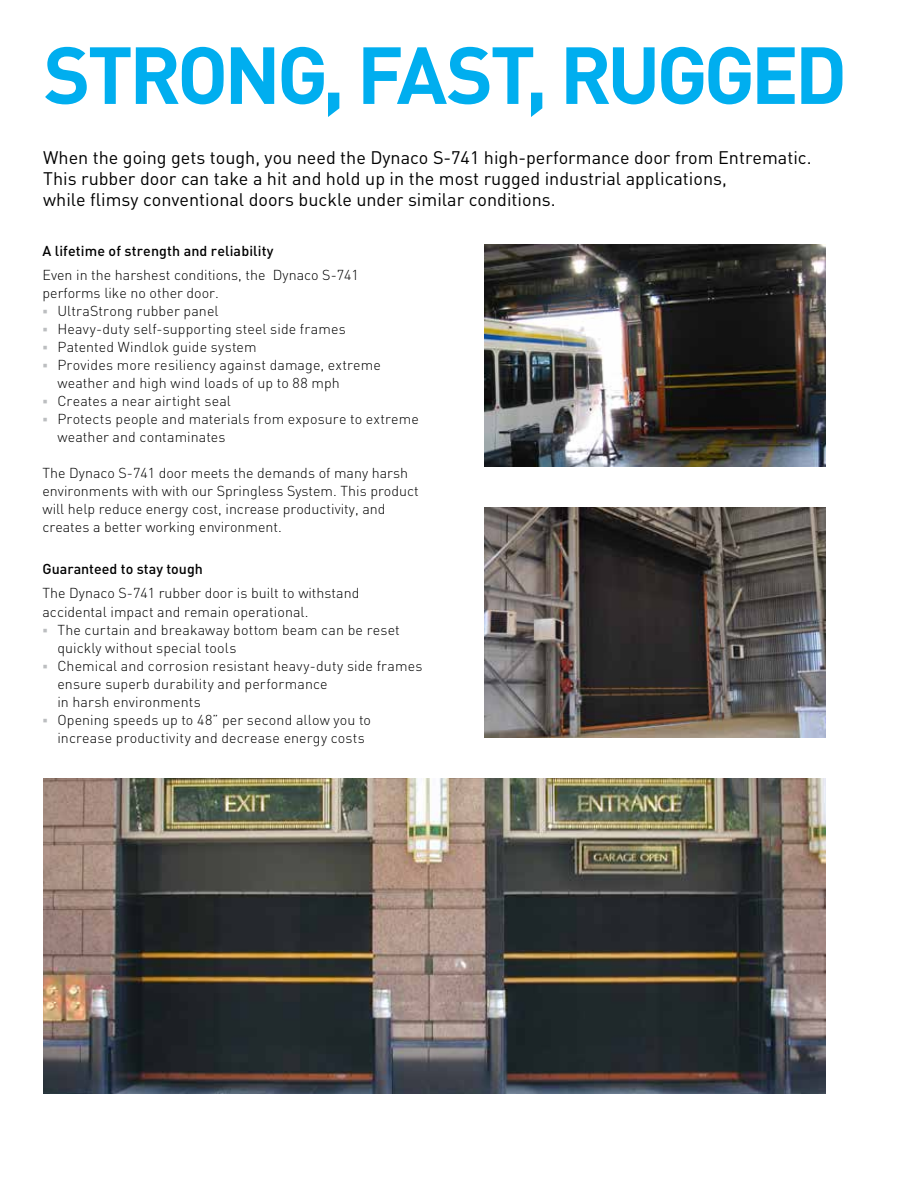
<style>
.page{position:relative;width:918px;height:1188px;background:#fff}
.page>*{position:absolute;margin:0;border:0;box-sizing:border-box;transform-origin:0 0}
.t1{font:700 79.5px "DIN Pro";letter-spacing:-.05em;color:#00aeef}
.t2{font:18px/21px "DIN Pro";color:#000}
.t3{font:300 14.25px/18px "DIN Pro";letter-spacing:.005em;color:#000}
.t4{font:500 14.25px "DIN Pro";letter-spacing:.01em;color:#000}
</style>
<div class="page">
<img style="left:484px;top:245px;width:342px;height:221px">
<img style="left:43px;top:779px;width:783px;height:315px">
<img style="left:484px;top:507px;width:342px;height:231px">
<h1 class="t1" style="left:44px;top:21px;width:805px">STRONG, FAST, RUGGED</h1>
<p class="t2" style="left:43px;top:146px;width:770px">When the going gets tough, you need the Dynaco S-741 high-performance door from Entrematic.<br>This rubber door can take a hit and hold up in the most rugged industrial applications,<br>while flimsy conventional doors buckle under similar conditions.</p>
<p class="t4" style="left:43px;top:241px;width:232px">A lifetime of strength and reliability</p>
<p class="t3" style="left:43px;top:265px;width:318px">Even in the harshest conditions, the Dynaco S-741</p>
<p class="t3" style="left:43px;top:284px;width:178px">performs like no other door.</p>
<p class="t3" style="left:57px;top:302px;width:163px">UltraStrong rubber panel</p>
<p class="t3" style="left:57px;top:320px;width:290px">Heavy-duty self-supporting steel side frames</p>
<p class="t3" style="left:57px;top:338px;width:201px">Patented Windlok guide system</p>
<p class="t3" style="left:57px;top:356px;width:325px">Provides more resiliency against damage, extreme</p>
<p class="t3" style="left:57px;top:374px;width:284px">weather and high wind loads of up to 88 mph</p>
<p class="t3" style="left:57px;top:392px;width:175px">Creates a near airtight seal</p>
<p class="t3" style="left:57px;top:410px;width:363px">Protects people and materials from exposure to extreme</p>
<p class="t3" style="left:57px;top:428px;width:170px">weather and contaminates</p>
<p class="t3" style="left:43px;top:463px;width:378px">The Dynaco S-741 door meets the demands of many harsh environments with with our Springless System. This product will help reduce energy cost, increase productivity, and creates a better working environment.</p>
<p class="t4" style="left:43px;top:560px;width:162px">Guaranteed to stay tough</p>
<p class="t3" style="left:43px;top:583px;width:318px;line-height:18.8px">The Dynaco S-741 rubber door is built to withstand accidental impact and remain operational.</p>
<p class="t3" style="left:57px;top:620px;width:367px">The curtain and breakaway bottom beam can be reset quickly without special tools<br>Chemical and corrosion resistant heavy-duty side frames ensure superb durability and performance<br>in harsh environments<br>Opening speeds up to 48” per second allow you to increase productivity and decrease energy costs</p>
</div>
